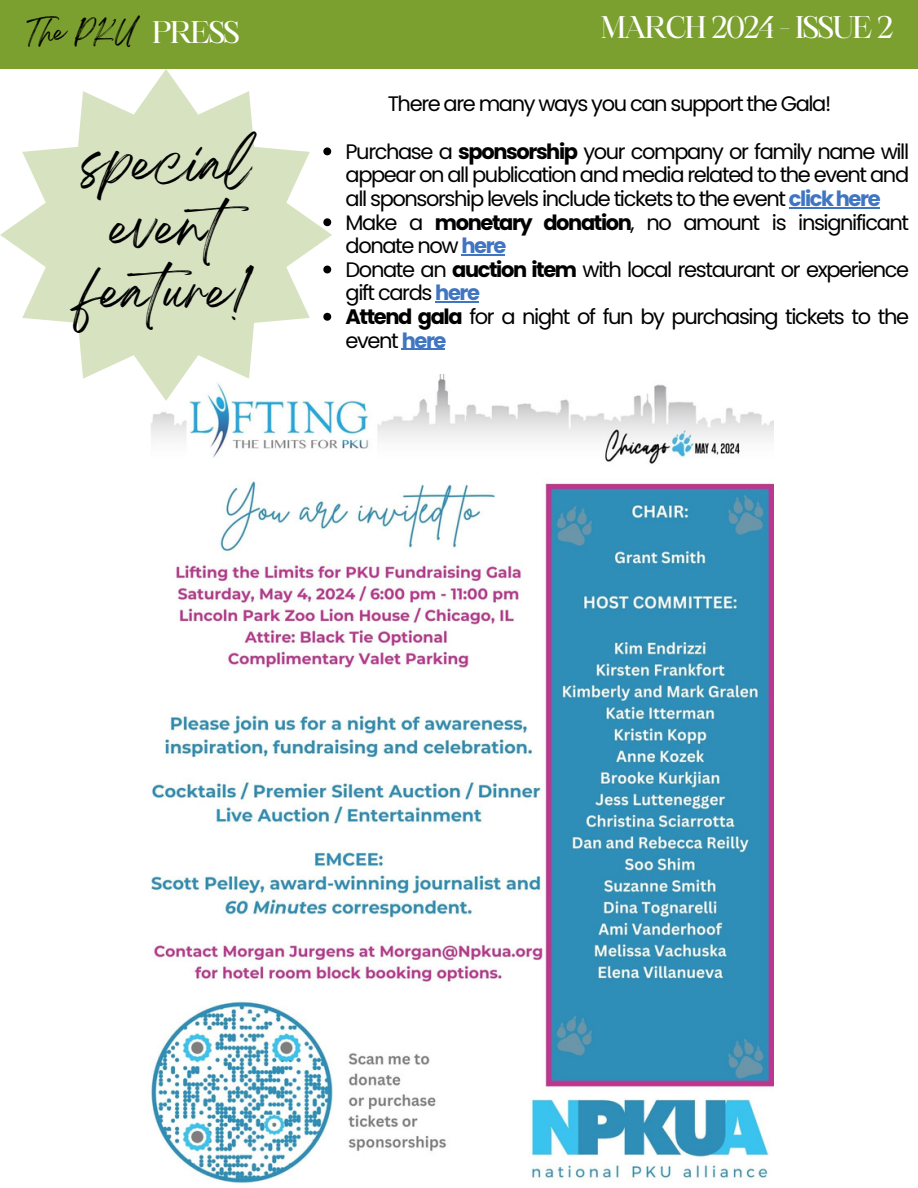
<style>
.page{position:relative;width:918px;height:1188px;background:#fff}
.page>*{position:absolute;margin:0;border:0;box-sizing:border-box;transform-origin:0 0}
.t1{font:46.05px "Breathing";color:#000}
.t2{font:30px "Maharlika";letter-spacing:-.065em;color:#fff}
.t3{font:22.5px "Breathing";color:#000}
.t4{font:21px/23.7px "Poppins";letter-spacing:-.065em;color:#000}
.s1{font-weight:700}
.s2{font-weight:700;color:#3f75c1}
</style>
<div class="page">
<img style="left:151px;top:374px;width:622px;height:810px">
<div style="left:0;top:0;width:918px;height:69px;background:#7ba02f"></div>
<svg style="left:0;top:69px;width:332px;height:332px;fill:#d7e2c1"></svg>
<svg style="left:323px;top:147px;width:8px;height:8px"></svg>
<hr style="left:789px;top:207px;width:90px;height:1px;background:#3f75c1">
<svg style="left:323px;top:218px;width:8px;height:8px"></svg>
<hr style="left:461px;top:254px;width:44px;height:1px;background:#3f75c1">
<svg style="left:323px;top:266px;width:8px;height:7px"></svg>
<hr style="left:435px;top:302px;width:44px;height:1px;background:#3f75c1">
<svg style="left:323px;top:313px;width:8px;height:8px"></svg>
<hr style="left:402px;top:349px;width:43px;height:1px;background:#3f75c1">
<h2 class="t3" style="left:27px;top:25px;width:110px">The PKU</h2>
<p class="t2" style="left:152px;top:20px;width:90px">PRESS</p>
<h1 class="t2" style="left:600px;top:15px;width:295px">MARCH 2024 - ISSUE 2</h1>
<p class="t1" style="left:82px;top:150px;width:170px">special</p>
<p class="t1" style="left:110px;top:213px;width:161px">event</p>
<p class="t1" style="left:82px;top:277px;width:169px">feature!</p>
<p class="t4" style="left:388px;top:92px;width:445px">There are many ways you can support the Gala!</p>
<p class="t4" style="left:346px;top:139px;width:565px;text-align:justify">Purchase a <span class="s1">sponsorship</span> your company or family name will appear on all publication and media related to the event and all sponsorship levels include tickets to the event <span class="s2">clickhere</span></p>
<p class="t4" style="left:346px;top:210px;width:565px">Make a <span class="s1">monetary donation</span>, no amount is insignificant donate now <span class="s2">here</span></p>
<p class="t4" style="left:346px;top:258px;width:565px">Donate an <span class="s1">auction item</span> with local restaurant or experience gift cards <span class="s2">here</span></p>
<p class="t4" style="left:346px;top:305px;width:565px"><span class="s1">Attend gala</span> for a night of fun by purchasing tickets to the event <span class="s2">here</span></p>
</div>
